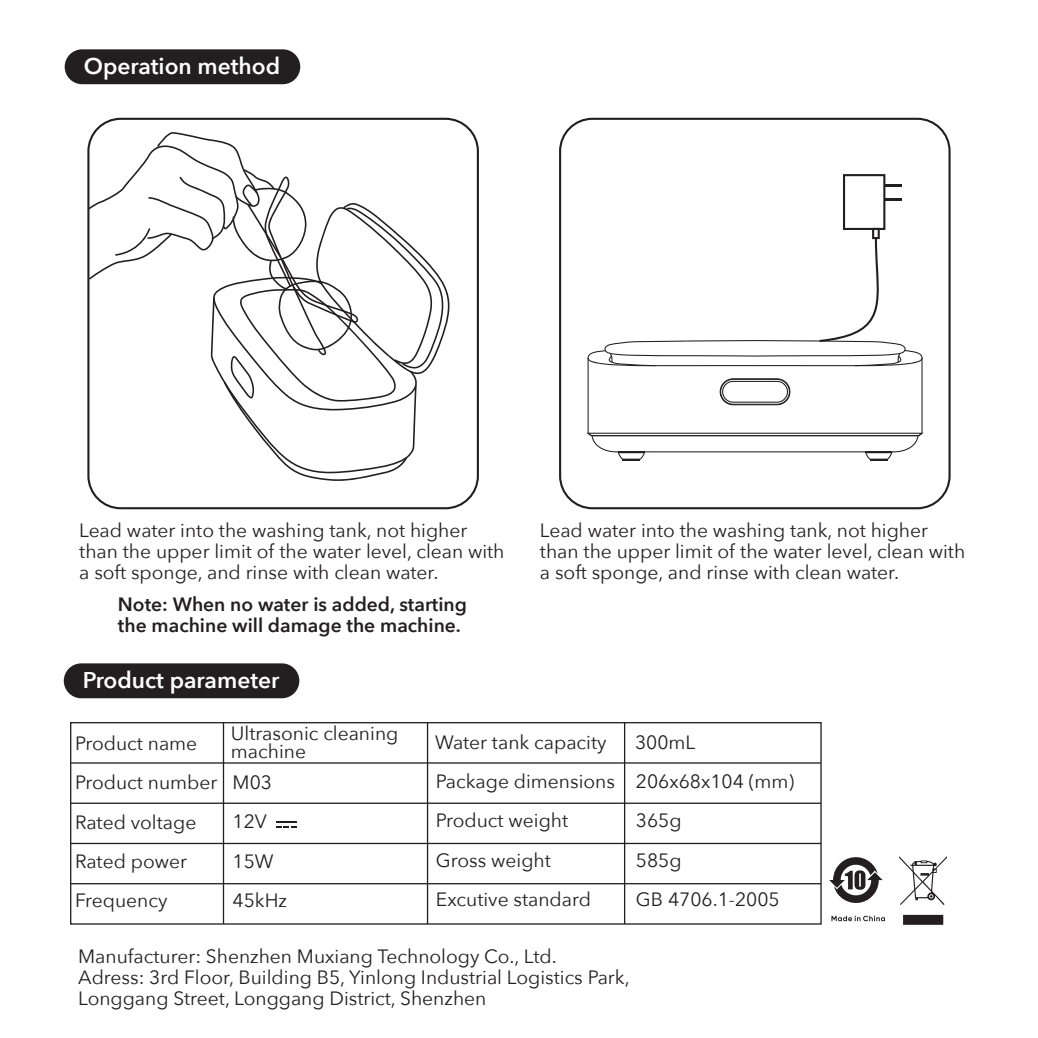
<style>
.page{position:relative;width:1038px;height:1038px;background:#fff}
.page>*{position:absolute;margin:0;border:0;box-sizing:border-box;transform-origin:0 0}
.t1{font:600 22.75px "Avenir Next";color:#fff}
.t2{font:19.25px/39.4px "Avenir Next";color:#231f20}
.t3{font:600 19.25px/21px "Avenir Next";color:#231f20}
</style>
<div class="page">
<div style="left:65px;top:49px;width:235px;height:35px;background:#231f20;border-radius:17px"></div>
<div style="left:64px;top:663px;width:235px;height:35px;background:#231f20;border-radius:17px"></div>
<svg style="left:559px;top:118px;width:391px;height:391px"></svg>
<svg style="left:87px;top:118px;width:392px;height:391px"></svg>
<div style="left:70px;top:722px;width:751px;height:202px;border:1px solid #231f20"></div>
<hr style="left:71px;top:762px;width:750px;height:1px;background:#231f20">
<hr style="left:71px;top:802px;width:750px;height:2px;background:#231f20">
<hr style="left:71px;top:843px;width:750px;height:1px;background:#231f20">
<hr style="left:71px;top:883px;width:750px;height:1px;background:#231f20">
<hr style="left:223px;top:723px;width:1px;height:201px;background:#231f20">
<hr style="left:427px;top:723px;width:1px;height:201px;background:#231f20">
<hr style="left:624px;top:723px;width:1px;height:201px;background:#231f20">
<svg style="left:899px;top:856px;width:48px;height:69px"></svg>
<svg style="left:829px;top:857px;width:53px;height:46px"></svg>
<svg style="left:831px;top:915px;width:54px;height:6px"></svg>
<svg style="left:276px;top:821px;width:20px;height:7px"></svg>
<p class="t1" style="left:84px;top:46px;width:198px">Operation method</p>
<p class="t2" style="left:79px;top:519px;width:427px;line-height:21px">Lead water into the washing tank, not higher than the upper limit of the water level, clean with a soft sponge, and rinse with clean water.</p>
<p class="t3" style="left:118px;top:593px;width:350px">Note: When no water is added, starting the machine will damage the machine.</p>
<p class="t1" style="left:83px;top:660px;width:198px">Product parameter</p>
<p class="t2" style="left:540px;top:519px;width:427px;line-height:21px">Lead water into the washing tank, not higher than the upper limit of the water level, clean with a soft sponge, and rinse with clean water.</p>
<p class="t2" style="left:75px;top:722px;width:144px">Product name<br>Product number<br>Rated voltage<br>Rated power<br>Frequency</p>
<p class="t2" style="left:231px;top:724px;width:169px;line-height:17.5px">Ultrasonic cleaning machine</p>
<p class="t2" style="left:435px;top:721px;width:173px">Water tank capacity</p>
<p class="t2" style="left:635px;top:721px;width:62px">300mL</p>
<p class="t2" style="left:436px;top:761px;width:181px">Package dimensions<br>Product weight<br>Gross weight<br>Excutive standard</p>
<p class="t2" style="left:233px;top:762px;width:56px">M03<br>12V<br>15W<br>45kHz</p>
<p class="t2" style="left:636px;top:761px;width:160px">206x68x104 (mm)<br>365g<br>585g<br>GB 4706.1-2005</p>
<p class="t2" style="left:78px;top:944px;width:553px;line-height:21px">Manufacturer: Shenzhen Muxiang Technology Co., Ltd.<br>Adress: 3rd Floor, Building B5, Yinlong Industrial Logistics Park,<br>Longgang Street, Longgang District, Shenzhen</p>
</div>
